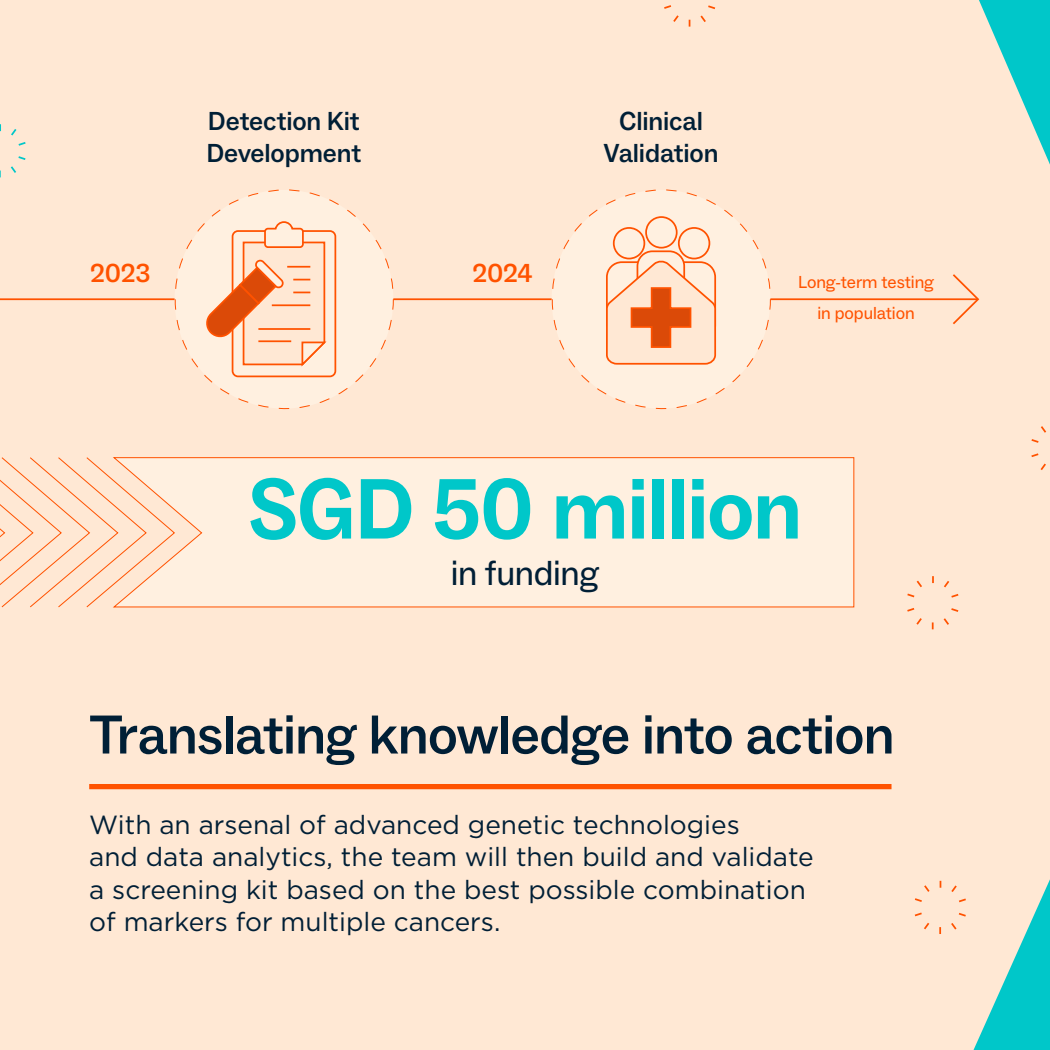
<style>
.page{position:relative;width:1050px;height:1050px;background:#ffe8d4}
.page>*{position:absolute;margin:0;border:0;box-sizing:border-box;transform-origin:0 0}
.t1{font:700 86.19px "ABC Social";letter-spacing:-.02em;color:#00c7c9}
.t2{font:500 55.12px "ABC Social";letter-spacing:-.015em;color:#001f36}
.t3{font:35px "ABC Social";letter-spacing:-.01em;color:#001f36}
.t4{font:26.25px/32.4px "Gotham";color:#001f36}
.t5{font:500 26.25px/32.2px "ABC Social";letter-spacing:-.005em;color:#001f36}
.t6{font:500 26.25px "ABC Social";letter-spacing:-.01em;color:#ff5200}
.t7{font:17.5px/30.4px "ABC Social";letter-spacing:-.005em;color:#ff5200;text-align:center}
</style>
<div class="page">
<div style="left:176px;top:457px;width:679px;height:151px;background:#fff0e0"></div>
<svg style="left:0;top:456px;width:176px;height:152px;background:#ffe0c9"></svg>
<div style="left:89px;top:784px;width:803px;height:5px;background:#ff5200"></div>
<hr style="left:0;top:298px;width:977px;height:2px;background:#ff5200">
<svg style="left:138px;top:189px;width:256px;height:220px;background:#ffe9d6"></svg>
<svg style="left:515px;top:189px;width:256px;height:220px;background:#ffead7"></svg>
<svg style="left:951px;top:272px;width:30px;height:54px;background:#ffd8be"></svg>
<svg style="left:605px;top:0;width:112px;height:1050px;background:#ffe8d4"></svg>
<svg style="left:605px;top:215px;width:112px;height:149px;background:#fbcdb1"></svg>
<div style="left:233px;top:231px;width:102px;height:145px;background:#fff0e0;border-radius:6px"></div>
<div style="left:232px;top:230px;width:104px;height:147px;border:2px solid #ff5200;border-radius:6px"></div>
<svg style="left:206px;top:220px;width:123px;height:147px"></svg>
<svg style="left:9px;top:155px;width:18px;height:20px"></svg>
<svg style="left:9px;top:127px;width:19px;height:20px"></svg>
<svg style="left:662px;top:4px;width:18px;height:20px"></svg>
<svg style="left:699px;top:4px;width:18px;height:20px"></svg>
<svg style="left:1030px;top:424px;width:18px;height:20px"></svg>
<svg style="left:1029px;top:452px;width:19px;height:20px"></svg>
<svg style="left:932px;top:576px;width:2px;height:7px"></svg>
<svg style="left:905px;top:579px;width:19px;height:20px"></svg>
<svg style="left:905px;top:607px;width:19px;height:20px"></svg>
<svg style="left:932px;top:622px;width:2px;height:7px"></svg>
<svg style="left:942px;top:607px;width:18px;height:20px"></svg>
<svg style="left:942px;top:579px;width:18px;height:20px"></svg>
<svg style="left:913px;top:883px;width:18px;height:20px"></svg>
<svg style="left:913px;top:911px;width:18px;height:20px"></svg>
<svg style="left:939px;top:927px;width:2px;height:7px"></svg>
<svg style="left:949px;top:911px;width:19px;height:20px"></svg>
<svg style="left:950px;top:884px;width:18px;height:20px"></svg>
<p class="t5" style="left:206px;top:106px;width:156px">Detection Kit<br>Development</p>
<p class="t5" style="left:604px;top:106px;width:116px;text-align:center">Clinical<br>Validation</p>
<p class="t6" style="left:90px;top:257px;width:62px">2023</p>
<p class="t6" style="left:473px;top:257px;width:62px">2024</p>
<p class="t7" style="left:798px;top:268px;width:138px">Long-term testing in population</p>
<h1 class="t1" style="left:248px;top:457px;width:556px">SGD 50 million</h1>
<h3 class="t3" style="left:451px;top:552px;width:150px">in funding</h3>
<h2 class="t2" style="left:89px;top:701px;width:807px">Translating knowledge into action</h2>
<p class="t4" style="left:89px;top:808px;width:726px">With an arsenal of advanced genetic technologies<br>and data analytics, the team will then build and validate a screening kit based on the best possible combination of markers for multiple cancers.</p>
</div>
